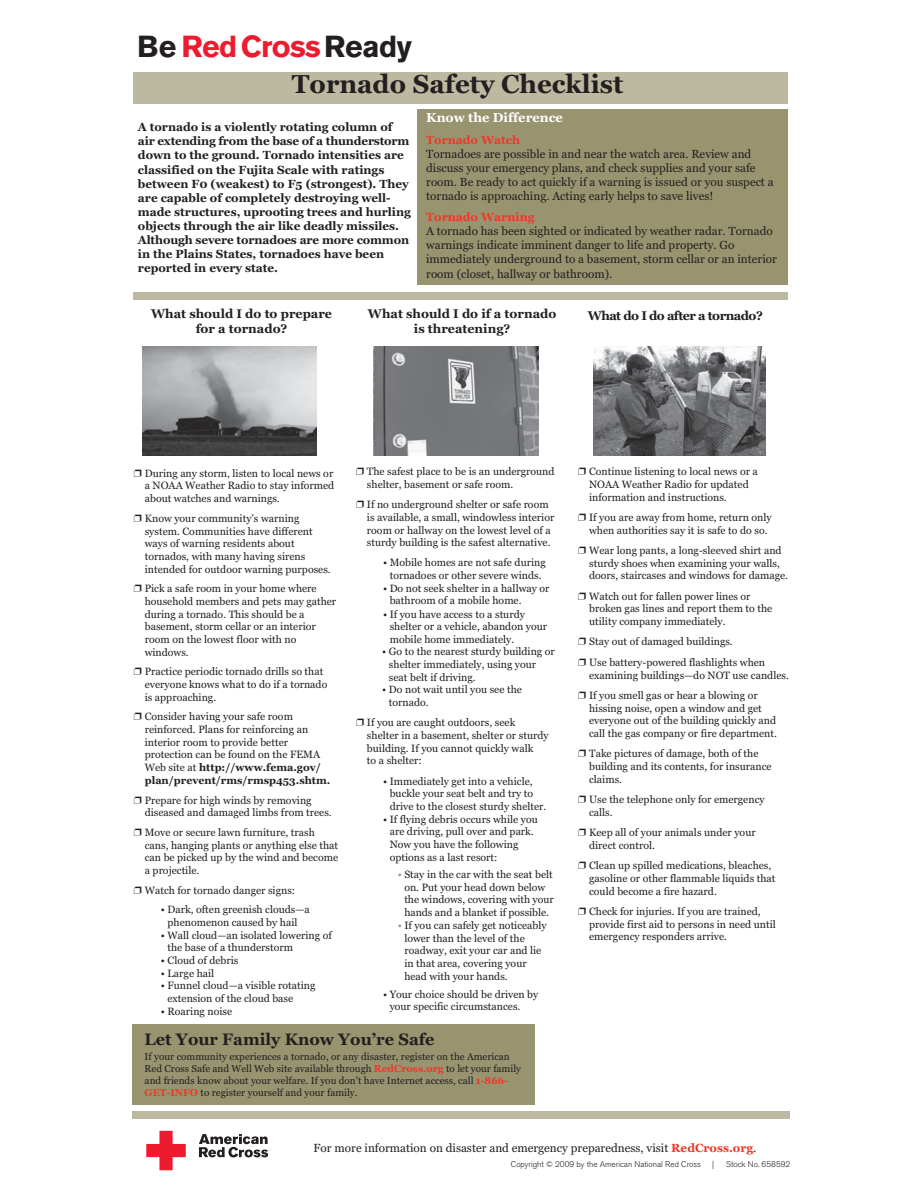
<style>
.page{position:relative;width:918px;height:1188px;background:#fff}
.page>*{position:absolute;margin:0;border:0;box-sizing:border-box;transform-origin:0 0}
.t1{font:700 30.15px "Akzidenz Grotesk BE";letter-spacing:-.02em;color:#ed1b2d}
.t2{font:700 25.8px "Georgia";color:#231f20}
.t3{font:700 16.5px "Georgia";color:#231f20}
.t4{font:700 12.9px "Georgia";color:#fff}
.t5{font:700 12.45px/15px "Georgia";color:#231f20;text-align:center}
.t6{font:700 12.45px "Georgia";letter-spacing:-.04em;color:#231f20}
.t7{font:11.7px/14.1px "Georgia";color:#231f20}
.t8{font:700 11.7px/14.1px "Georgia";color:#231f20}
.t9{font:700 11.7px "Georgia";color:#ef3829}
.t10{font:10.5px/12.6px "Georgia";color:#231f20}
.t11{font:10.05px/12px "Georgia";color:#231f20}
.t12{font:300 8.25px "Akzidenz Grotesk BE";color:#231f20}
.s1{color:#231f20}
.s2{font-weight:700}
.s3{color:#939598}
.s4{font-weight:700;color:#ef3829}
</style>
<div class="page">
<div style="left:417px;top:109px;width:371px;height:176px;background:#989470"></div>
<div style="left:132px;top:1025px;width:403px;height:80px;background:#989470"></div>
<div style="left:133px;top:72px;width:655px;height:32px;background:#bcb9a0"></div>
<svg style="left:146px;top:1131px;width:40px;height:39px"></svg>
<svg style="left:199px;top:1134px;width:69px;height:23px"></svg>
<img style="left:142px;top:347px;width:174px;height:108px">
<img style="left:373px;top:347px;width:166px;height:108px">
<img style="left:593px;top:347px;width:173px;height:108px">
<div style="left:132px;top:1111px;width:658px;height:7px;background:#bcb9a0"></div>
<div style="left:133px;top:292px;width:655px;height:8px;background:#bcb9a0"></div>
<h1 class="t1" style="left:137px;top:36px;width:276px"><span class="s1">Be</span> RedCross<span class="s1">Ready</span></h1>
<h2 class="t2" style="left:292px;top:74px;width:333px">Tornado Safety Checklist</h2>
<p class="t8" style="left:138px;top:121px;width:275px">A tornado is a violently rotating column of air extending from the base of a thunderstorm down to the ground. Tornado intensities are classified on the Fujita Scale with ratings between F0 (weakest) to F5 (strongest). They are capable of completely destroying well&shy;made structures, uprooting trees and hurling objects through the air like deadly missiles.<br>Although severe tornadoes are more common in the Plains States, tornadoes have been reported in every state.</p>
<p class="t4" style="left:426px;top:112px;width:138px">Know the Difference</p>
<p class="t9" style="left:426px;top:135px;width:95px">Tornado Watch</p>
<p class="t7" style="left:426px;top:148px;width:349px">Tornadoes are possible in and near the watch area. Review and discuss your emergency plans, and check supplies and your safe room. Be ready to act quickly if a warning is issued or you suspect a tornado is approaching. Acting early helps to save lives!</p>
<p class="t9" style="left:426px;top:212px;width:110px">Tornado Warning</p>
<p class="t7" style="left:426px;top:225px;width:352px">A tornado has been sighted or indicated by weather radar. Tornado warnings indicate imminent danger to life and property. Go immediately underground to a basement, storm cellar or an interior room (closet, hallway or bathroom).</p>
<p class="t5" style="left:151px;top:307px;width:182px">What should I do to prepare for a tornado?</p>
<p class="t5" style="left:368px;top:307px;width:190px">What should I do if a tornado is threatening?</p>
<p class="t6" style="left:588px;top:311px;width:177px">What do I do after a tornado?</p>
<p class="t10" style="left:145px;top:468px;width:191px;text-align:justify;text-indent:-11px">❐ During any storm, listen to local news or a NOAA Weather Radio to stay informed about watches and warnings.</p>
<p class="t10" style="left:145px;top:513px;width:188px;text-indent:-11px">❐ Know your community’s warning system. Communities have different ways of warning residents about tornados, with many having sirens intended for outdoor warning purposes.</p>
<p class="t10" style="left:145px;top:583px;width:193px;text-indent:-11px">❐ Pick a safe room in your home where household members and pets may gather during a tornado. This should be a basement, storm cellar or an interior room on the lowest floor with no windows.</p>
<p class="t10" style="left:145px;top:666px;width:184px;text-indent:-11px">❐ Practice periodic tornado drills so that everyone knows what to do if a tornado is approaching.</p>
<p class="t10" style="left:145px;top:711px;width:187px;text-indent:-11px">❐ Consider having your safe room reinforced. Plans for reinforcing an interior room to provide better protection can be found on the FEMA Web site at <span class="s2">http://www.fema.gov/ plan/prevent/rms/rmsp453.shtm.</span></p>
<p class="t10" style="left:145px;top:794px;width:189px;text-indent:-11px">❐ Prepare for high winds by removing diseased and damaged limbs from trees.</p>
<p class="t10" style="left:145px;top:827px;width:195px;text-indent:-11px">❐ Move or secure lawn furniture, trash cans, hanging plants or anything else that can be picked up by the wind and become a projectile.</p>
<p class="t10" style="left:134px;top:885px;width:163px">❐ Watch for tornado danger signs:</p>
<p class="t10" style="left:161px;top:904px;width:150px;text-align:center">• Dark, often greenish clouds—a phenomenon caused by hail</p>
<p class="t10" style="left:168px;top:930px;width:166px;text-indent:-7px">• Wall cloud—an isolated lowering of the base of a thunderstorm</p>
<p class="t10" style="left:161px;top:955px;width:79px">• Cloud of debris</p>
<p class="t10" style="left:161px;top:968px;width:55px">• Large hail</p>
<p class="t10" style="left:168px;top:980px;width:150px;text-indent:-7px">• Funnel cloud—a visible rotating extension of the cloud base</p>
<p class="t10" style="left:161px;top:1006px;width:73px">• Roaring noise</p>
<p class="t10" style="left:367px;top:466px;width:189px;text-indent:-11px">❐ The safest place to be is an underground shelter, basement or safe room.</p>
<p class="t10" style="left:367px;top:499px;width:189px;text-indent:-11px">❐ If no underground shelter or safe room is available, a small, windowless interior room or hallway on the lowest level of a sturdy building is the safest alternative.</p>
<p class="t10" style="left:383px;top:557px;width:164px;text-align:center">• Mobile homes are not safe during tornadoes or other severe winds.</p>
<p class="t10" style="left:390px;top:583px;width:161px;text-indent:-7px">• Do not seek shelter in a hallway or bathroom of a mobile home.</p>
<p class="t10" style="left:390px;top:608px;width:159px;text-indent:-7px">• If you have access to a sturdy shelter or a vehicle, abandon your mobile home immediately.</p>
<p class="t10" style="left:389px;top:646px;width:167px;text-indent:-7px">• Go to the nearest sturdy building or shelter immediately, using your seat belt if driving.</p>
<p class="t10" style="left:389px;top:684px;width:135px;text-indent:-7px">• Do not wait until you see the tornado.</p>
<p class="t10" style="left:367px;top:717px;width:183px;text-indent:-11px">❐ If you are caught outdoors, seek shelter in a basement, shelter or sturdy building. If you cannot quickly walk<br>to a shelter:</p>
<p class="t10" style="left:390px;top:775px;width:158px;text-indent:-7px">• Immediately get into a vehicle, buckle your seat belt and try to drive to the closest sturdy shelter.</p>
<p class="t10" style="left:390px;top:814px;width:150px;text-indent:-7px">• If flying debris occurs while you are driving, pull over and park.<br>Now you have the following options as a last resort:</p>
<p class="t10" style="left:404px;top:869px;width:151px;text-indent:-7px"><span class="s3">•</span> Stay in the car with the seat belt on. Put your head down below the windows, covering with your hands and a blanket if possible.</p>
<p class="t10" style="left:404px;top:920px;width:144px;text-indent:-7px"><span class="s3">•</span> If you can safely get noticeably lower than the level of the roadway, exit your car and lie in that area, covering your head with your hands.</p>
<p class="t10" style="left:390px;top:989px;width:150px;text-indent:-7px">• Your choice should be driven by your specific circumstances.</p>
<h3 class="t3" style="left:145px;top:1033px;width:292px">Let Your Family Know You’re Safe</h3>
<p class="t11" style="left:145px;top:1051px;width:378px">If your community experiences a tornado, or any disaster, register on the American Red Cross Safe and Well Web site available through <span class="s4">RedCross.org</span> to let your family and friends know about your welfare. If you don’t have Internet access, call <span class="s4">1-866- GET-INFO</span> to register yourself and your family.</p>
<p class="t10" style="left:589px;top:466px;width:170px;text-indent:-11px">❐ Continue listening to local news or a<br>NOAA Weather Radio for updated information and instructions.</p>
<p class="t10" style="left:589px;top:512px;width:184px;text-indent:-11px">❐ If you are away from home, return only when authorities say it is safe to do so.</p>
<p class="t10" style="left:589px;top:545px;width:200px;text-indent:-11px">❐ Wear long pants, a long-sleeved shirt and sturdy shoes when examining your walls, doors, staircases and windows for damage.</p>
<p class="t10" style="left:589px;top:591px;width:185px;text-indent:-11px">❐ Watch out for fallen power lines or broken gas lines and report them to the utility company immediately.</p>
<p class="t10" style="left:578px;top:632px;width:188px;line-height:20.4px">❐ Stay out of damaged buildings.<br>❐ Use battery-powered flashlights when</p>
<p class="t10" style="left:578px;top:666px;width:212px;line-height:20.4px;text-indent:11px">examining buildings—do NOT use candles. ❐ If you smell gas or hear a blowing or</p>
<p class="t10" style="left:589px;top:702px;width:189px">hissing noise, open a window and get everyone out of the building quickly and call the gas company or fire department.</p>
<p class="t10" style="left:589px;top:748px;width:184px;text-indent:-11px">❐ Take pictures of damage, both of the building and its contents, for insurance claims.</p>
<p class="t10" style="left:589px;top:794px;width:177px;text-indent:-11px">❐ Use the telephone only for emergency calls.</p>
<p class="t10" style="left:589px;top:827px;width:168px;text-indent:-11px">❐ Keep all of your animals under your direct control.</p>
<p class="t10" style="left:589px;top:860px;width:188px;text-indent:-11px">❐ Clean up spilled medications, bleaches, gasoline or other flammable liquids that could become a fire hazard.</p>
<p class="t10" style="left:589px;top:906px;width:188px;text-indent:-11px">❐ Check for injuries. If you are trained, provide first aid to persons in need until emergency responders arrive.</p>
<p class="t7" style="left:314px;top:1141px;width:444px">For more information on disaster and emergency preparedness, visit <span class="s4">RedCross.org</span>.</p>
<p class="t12" style="left:511px;top:1161px;width:192px">Copyright © 2009 by the American National Red Cross</p>
<p class="t12" style="left:712px;top:1161px;width:3px">|</p>
<p class="t12" style="left:726px;top:1161px;width:66px">Stock No. 658592</p>
</div>
